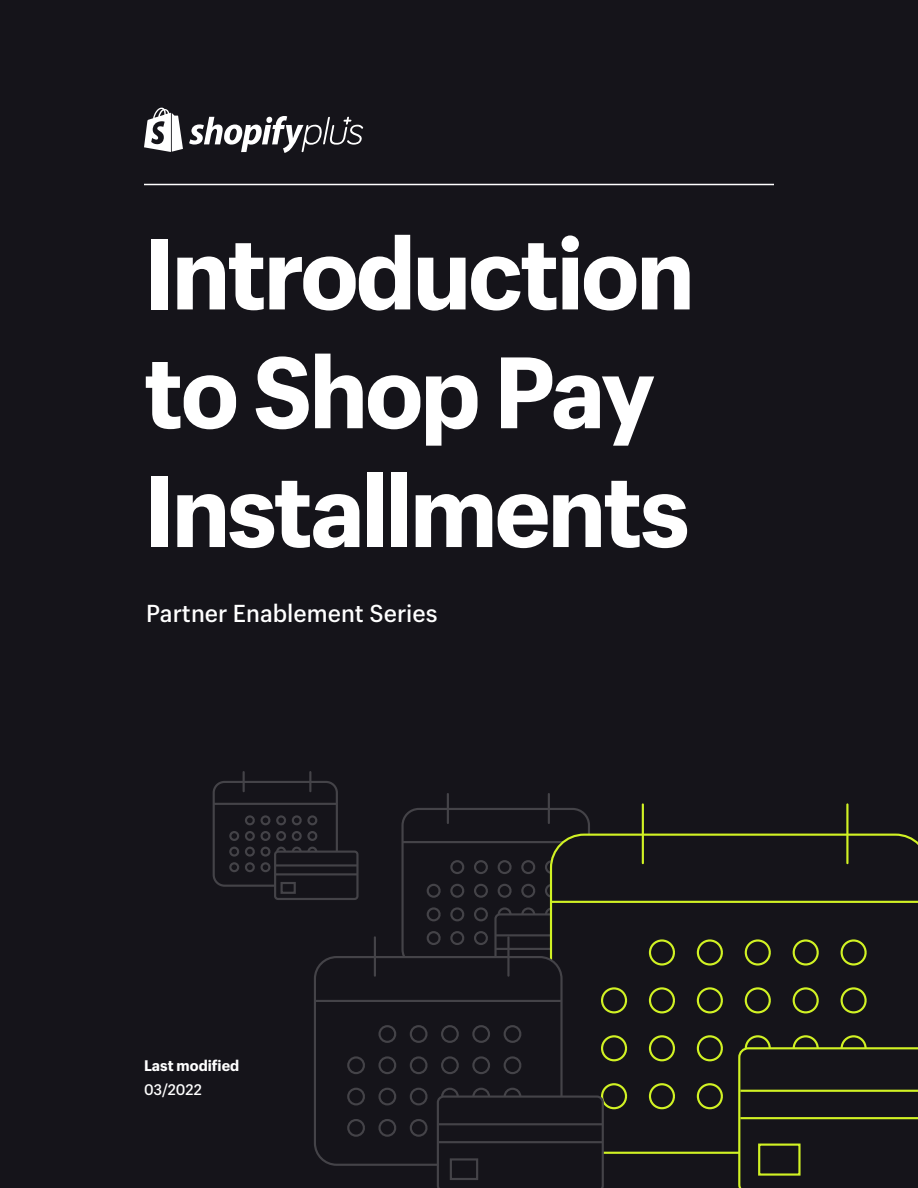
<style>
.page{position:relative;width:918px;height:1188px;background:#15141a}
.page>*{position:absolute;margin:0;border:0;box-sizing:border-box;transform-origin:0 0}
.t1{font:800 99px/118.8px "Shopify Sans";letter-spacing:-.03em;color:#fff}
.t2{font:800 96px/99px "Shopify Sans";color:#f5f5f5}
.t3{font:500 24px "Shopify Sans";color:#fff}
.t4{font:800 15px "Shopify Sans";color:#fff}
.t5{font:15px "Shopify Sans";color:#f5f5f5}
.t6{font:500 15px "Shopify Sans";color:#fff}
</style>
<div class="page">
<svg style="left:632px;top:834px;width:286px;height:320px"></svg>
<hr style="left:642px;top:804px;width:2px;height:59px;background:#d1f224">
<hr style="left:846px;top:804px;width:3px;height:59px;background:#d1f224">
<svg style="left:632px;top:900px;width:286px;height:210px"></svg>
<svg style="left:738px;top:1047px;width:180px;height:141px"></svg>
<svg style="left:212px;top:771px;width:420px;height:417px"></svg>
<svg style="left:144px;top:108px;width:219px;height:45px"></svg>
<hr style="left:144px;top:184px;width:630px;height:1px;background:#fff">
<p class="t1" style="left:144px;top:206px;width:552px">Introduction to Shop Pay<br>Installments</p>
<p class="t2" style="left:144px;top:218px;width:556px">Shopify Plus<br>B2B and<br>Wholesale</p>
<p class="t3" style="left:146px;top:595px;width:293px">Partner Enablement Series</p>
<p class="t4" style="left:144px;top:1054px;width:97px">Last modified</p>
<p class="t6" style="left:144px;top:1078px;width:60px">03/2022</p>
<p class="t5" style="left:144px;top:1079px;width:54px">10/2021</p>
</div>
